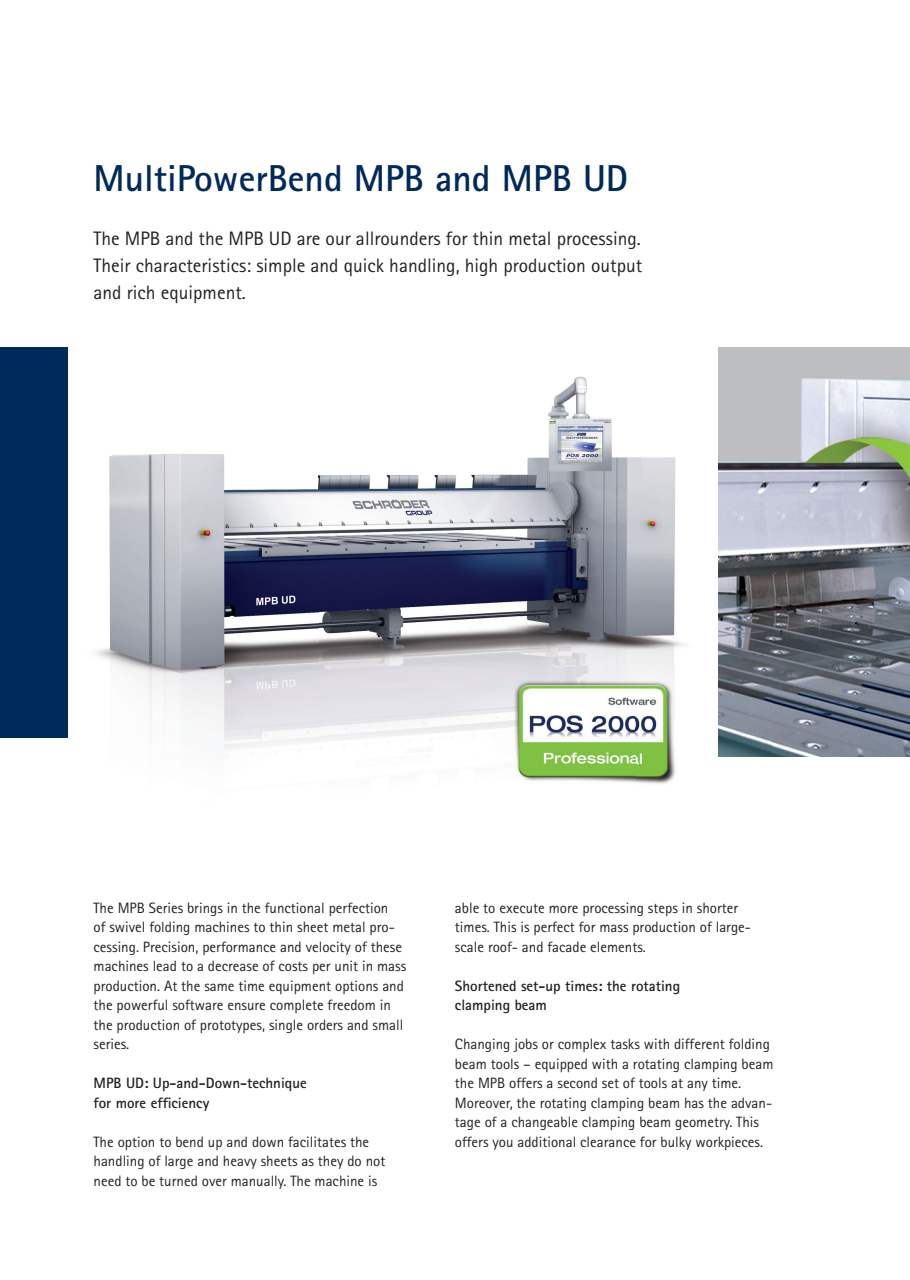
<style>
.page{position:relative;width:910px;height:1280px;background:#fff}
.page>*{position:absolute;margin:0;border:0;box-sizing:border-box;transform-origin:0 0}
.t1{font:700 37.5px "Agfa Rotis Sans Serif";color:#00295c}
.t2{font:19.5px/27px "Agfa Rotis Sans Serif";color:#231f20;text-align:justify}
.t3{font:15px/19.5px "Agfa Rotis Sans Serif";color:#231f20}
.t4{font:700 15px/19.5px "Agfa Rotis Sans Serif";color:#231f20}
</style>
<div class="page">
<div style="left:0;top:347px;width:68px;height:390px;background:#00295c"></div>
<img style="left:722px;top:347px;width:188px;height:409px">
<img style="left:109px;top:386px;width:461px;height:155px">
<img style="left:570px;top:347px;width:152px;height:354px">
<img style="left:96px;top:541px;width:424px;height:214px">
<img style="left:520px;top:541px;width:51px;height:125px">
<img style="left:718px;top:701px;width:4px;height:56px">
<img style="left:721px;top:756px;width:51px;height:1px">
<img style="left:497px;top:666px;width:184px;height:118px">
<h1 class="t1" style="left:94px;top:155px;width:536px">MultiPowerBend MPB and MPB UD</h1>
<h2 class="t2" style="left:94px;top:225px;width:550px">The MPB and the MPB UD are our allrounders for thin metal processing.<br>Their characteristics: simple and quick handling, high production output and rich equipment.</h2>
<p class="t3" style="left:94px;top:898px;width:314px">The MPB Series brings in the functional perfection<br>of swivel folding machines to thin sheet metal pro&shy;cessing. Precision, performance and velocity of these machines lead to a decrease of costs per unit in mass production. At the same time equipment options and the powerful software ensure complete freedom in the production of prototypes, single orders and small series.</p>
<p class="t4" style="left:94px;top:1073px;width:215px">MPB UD: Up-and-Down-technique for more efficiency</p>
<p class="t3" style="left:94px;top:1132px;width:293px">The option to bend up and down facilitates the handling of large and heavy sheets as they do not need to be turned over manually. The machine is</p>
<p class="t3" style="left:455px;top:898px;width:297px">able to execute more processing steps in shorter times. This is perfect for mass production of large&shy;scale roof- and facade elements.</p>
<p class="t4" style="left:455px;top:975px;width:227px">Shortened set-up times: the rotating clamping beam</p>
<p class="t3" style="left:455px;top:1034px;width:320px">Changing jobs or complex tasks with different folding beam tools – equipped with a rotating clamping beam the MPB offers a second set of tools at any time.<br>Moreover, the rotating clamping beam has the advan&shy;tage of a changeable clamping beam geometry. This offers you additional clearance for bulky workpieces.</p>
</div>
